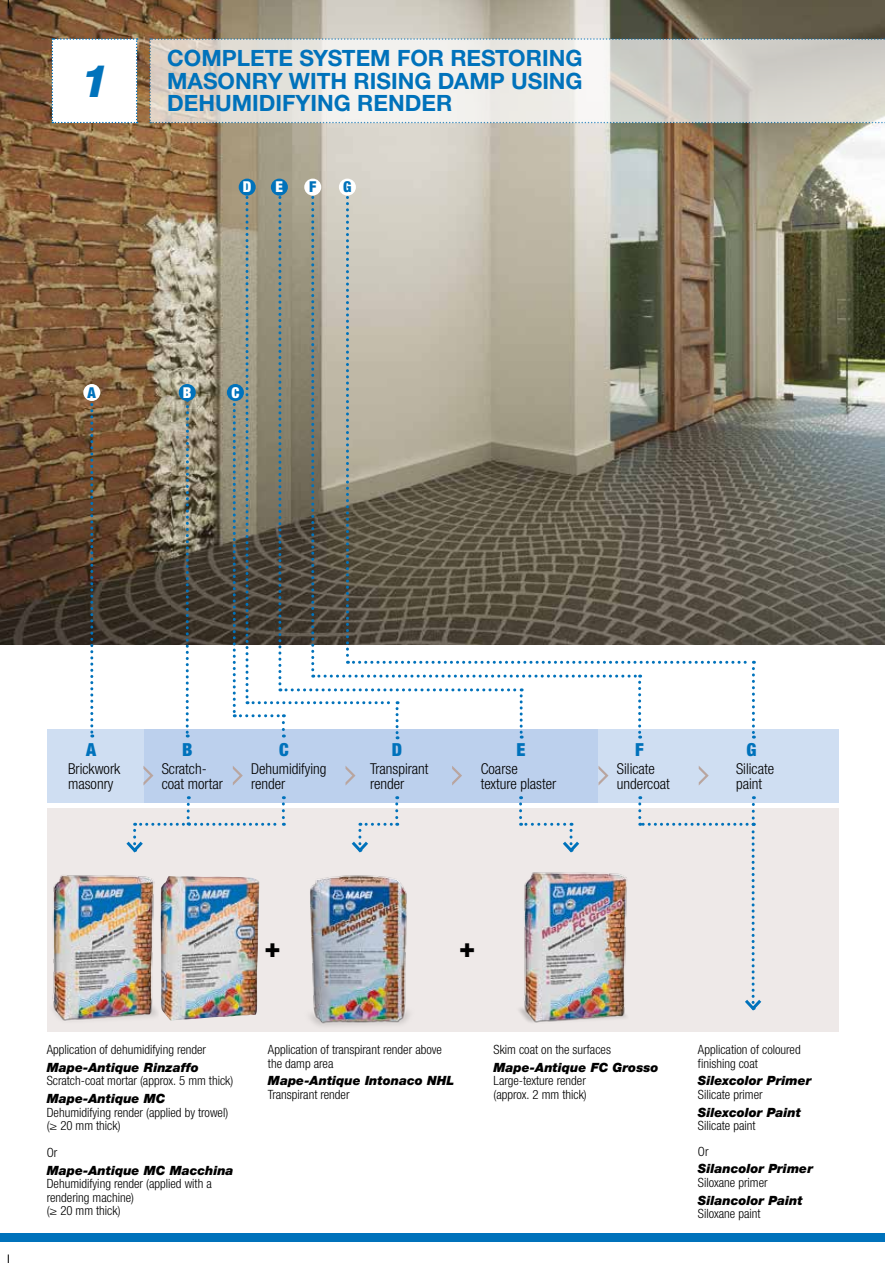
<style>
.page{position:relative;width:885px;height:1263px;background:#fff}
.page>*{position:absolute;margin:0;border:0;box-sizing:border-box;transform-origin:0 0}
.t1{font:italic 800 45px "Helvetica Neue LTW1 G";color:#0072bb}
.t2{font:800 27px "Helvetica Neue LTW1 G";color:#000}
.t3{font:700 22.5px/22.5px "Helvetica Neue LTW1 G";color:#0072bb;text-align:justify}
.t4{font:900 condensed 18px "Helvetica Neue LTW1 G";color:#0072bb}
.t5{font:300 condensed 15px/15px "Helvetica Neue LTW1 G";color:#000}
.t6{font:900 condensed 15px "Helvetica Neue LTW1 G";color:#fff}
.t7{font:900 condensed 15px "Helvetica Neue LTW1 G";color:#0072bb}
.t8{font:300 condensed 12.75px/13.5px "Helvetica Neue LTW1 G";color:#000}
.t9{font:italic 900 12.75px "Helvetica Neue LTW1 G";color:#000}
</style>
<div class="page">
<div style="left:47px;top:729px;width:791px;height:74px;background:#bcd0ed"></div>
<div style="left:598px;top:729px;width:240px;height:74px;background:#cfdef2"></div>
<div style="left:43px;top:727px;width:100px;height:76px;background:#cfdef2"></div>
<div style="left:47px;top:808px;width:791px;height:224px;background:#eee9e8"></div>
<img style="left:0;top:0;width:884px;height:644px">
<svg style="left:186px;top:401px;width:3px;height:336px"></svg>
<svg style="left:90px;top:401px;width:3px;height:336px"></svg>
<div style="left:179px;top:384px;width:17px;height:17px;background:#0072bb;border-radius:50%"></div>
<div style="left:83px;top:384px;width:17px;height:17px;background:#fff;border-radius:50%"></div>
<svg style="left:126px;top:796px;width:159px;height:57px"></svg>
<img style="left:52px;top:875px;width:105px;height:146px">
<svg style="left:52px;top:38px;width:86px;height:85px"></svg>
<svg style="left:149px;top:38px;width:736px;height:85px"></svg>
<svg style="left:233px;top:766px;width:10px;height:19px"></svg>
<svg style="left:143px;top:766px;width:10px;height:19px"></svg>
<svg style="left:345px;top:766px;width:10px;height:19px"></svg>
<svg style="left:452px;top:766px;width:10px;height:19px"></svg>
<svg style="left:598px;top:766px;width:10px;height:19px"></svg>
<svg style="left:698px;top:766px;width:10px;height:19px"></svg>
<svg style="left:351px;top:796px;width:47px;height:57px"></svg>
<svg style="left:519px;top:796px;width:61px;height:57px"></svg>
<svg style="left:638px;top:796px;width:124px;height:215px"></svg>
<svg style="left:233px;top:190px;width:521px;height:549px"></svg>
<div style="left:227px;top:384px;width:17px;height:17px;background:#0072bb;border-radius:50%"></div>
<div style="left:239px;top:179px;width:17px;height:17px;background:#0072bb;border-radius:50%"></div>
<div style="left:271px;top:179px;width:17px;height:17px;background:#0072bb;border-radius:50%"></div>
<div style="left:304px;top:179px;width:17px;height:17px;background:#fff;border-radius:50%"></div>
<div style="left:339px;top:179px;width:17px;height:17px;background:#fff;border-radius:50%"></div>
<img style="left:519px;top:872px;width:108px;height:151px">
<img style="left:310px;top:875px;width:99px;height:151px">
<img style="left:160px;top:876px;width:99px;height:145px">
<div style="left:0;top:1233px;width:884px;height:9px;background:#0072bb"></div>
<h1 class="t1" style="left:81px;top:54px;width:30px">1</h1>
<h3 class="t3" style="left:167px;top:47px;width:417px">COMPLETE SYSTEM FOR RESTORING MASONRY WITH RISING DAMP USING DEHUMIDIFYING RENDER</h3>
<p class="t6" style="left:243px;top:178px;width:10px">D</p>
<p class="t6" style="left:275px;top:178px;width:9px">E</p>
<p class="t7" style="left:309px;top:178px;width:9px">F</p>
<p class="t7" style="left:343px;top:178px;width:10px">G</p>
<p class="t7" style="left:88px;top:384px;width:10px">A</p>
<p class="t6" style="left:183px;top:384px;width:10px">B</p>
<p class="t6" style="left:231px;top:384px;width:10px">C</p>
<h3 class="t4" style="left:86px;top:739px;width:12px">A</h3>
<h3 class="t4" style="left:182px;top:739px;width:12px">B</h3>
<h3 class="t4" style="left:279px;top:739px;width:11px">C</h3>
<h3 class="t4" style="left:392px;top:739px;width:12px">D</h3>
<h3 class="t4" style="left:516px;top:739px;width:10px">E</h3>
<h3 class="t4" style="left:635px;top:739px;width:10px">F</h3>
<h3 class="t4" style="left:746px;top:739px;width:12px">G</h3>
<p class="t5" style="left:68px;top:761px;width:54px">Brickwork masonry</p>
<p class="t5" style="left:162px;top:761px;width:63px">Scratch&shy;coat mortar</p>
<p class="t5" style="left:251px;top:761px;width:77px">Dehumidifying render</p>
<p class="t5" style="left:370px;top:761px;width:60px">Transpirant render</p>
<p class="t5" style="left:480px;top:761px;width:77px">Coarse texture plaster</p>
<p class="t5" style="left:617px;top:761px;width:54px">Silicate undercoat</p>
<p class="t5" style="left:736px;top:761px;width:39px">Silicate paint</p>
<h2 class="t2" style="left:264px;top:931px;width:18px">+</h2>
<h2 class="t2" style="left:459px;top:931px;width:18px">+</h2>
<p class="t8" style="left:47px;top:1043px;width:161px">Application of dehumidifying render</p>
<p class="t9" style="left:47px;top:1059px;width:153px">Mape-Antique Rinzaffo</p>
<p class="t8" style="left:47px;top:1074px;width:188px">Scratch-coat mortar (approx. 5 mm thick)</p>
<p class="t9" style="left:47px;top:1091px;width:120px">Mape-Antique MC</p>
<p class="t8" style="left:47px;top:1105px;width:183px">Dehumidifying render (applied by trowel) (≥ 20 mm thick)</p>
<p class="t8" style="left:47px;top:1146px;width:12px">Or</p>
<p class="t9" style="left:47px;top:1162px;width:188px">Mape-Antique MC Macchina</p>
<p class="t8" style="left:47px;top:1177px;width:166px">Dehumidifying render (applied with a rendering machine)<br>(≥ 20 mm thick)</p>
<p class="t8" style="left:268px;top:1043px;width:175px">Application of transpirant render above the damp area</p>
<p class="t9" style="left:268px;top:1073px;width:188px">Mape-Antique Intonaco NHL</p>
<p class="t8" style="left:268px;top:1087px;width:83px">Transpirant render</p>
<p class="t8" style="left:493px;top:1043px;width:119px">Skim coat on the surfaces</p>
<p class="t9" style="left:493px;top:1059px;width:166px">Mape-Antique FC Grosso</p>
<p class="t8" style="left:493px;top:1074px;width:95px">Large-texture render (approx. 2 mm thick)</p>
<p class="t8" style="left:698px;top:1043px;width:104px">Application of coloured finishing coat</p>
<p class="t9" style="left:698px;top:1073px;width:115px">Silexcolor Primer</p>
<p class="t8" style="left:698px;top:1087px;width:66px">Silicate primer</p>
<p class="t9" style="left:698px;top:1104px;width:105px">Silexcolor Paint</p>
<p class="t8" style="left:698px;top:1113px;width:59px;line-height:25.5px">Silicate paint<br>Or</p>
<p class="t9" style="left:698px;top:1161px;width:116px">Silancolor Primer</p>
<p class="t8" style="left:698px;top:1175px;width:71px">Siloxane primer</p>
<p class="t9" style="left:698px;top:1192px;width:106px">Silancolor Paint</p>
<p class="t8" style="left:698px;top:1207px;width:64px">Siloxane paint</p>
</div>
